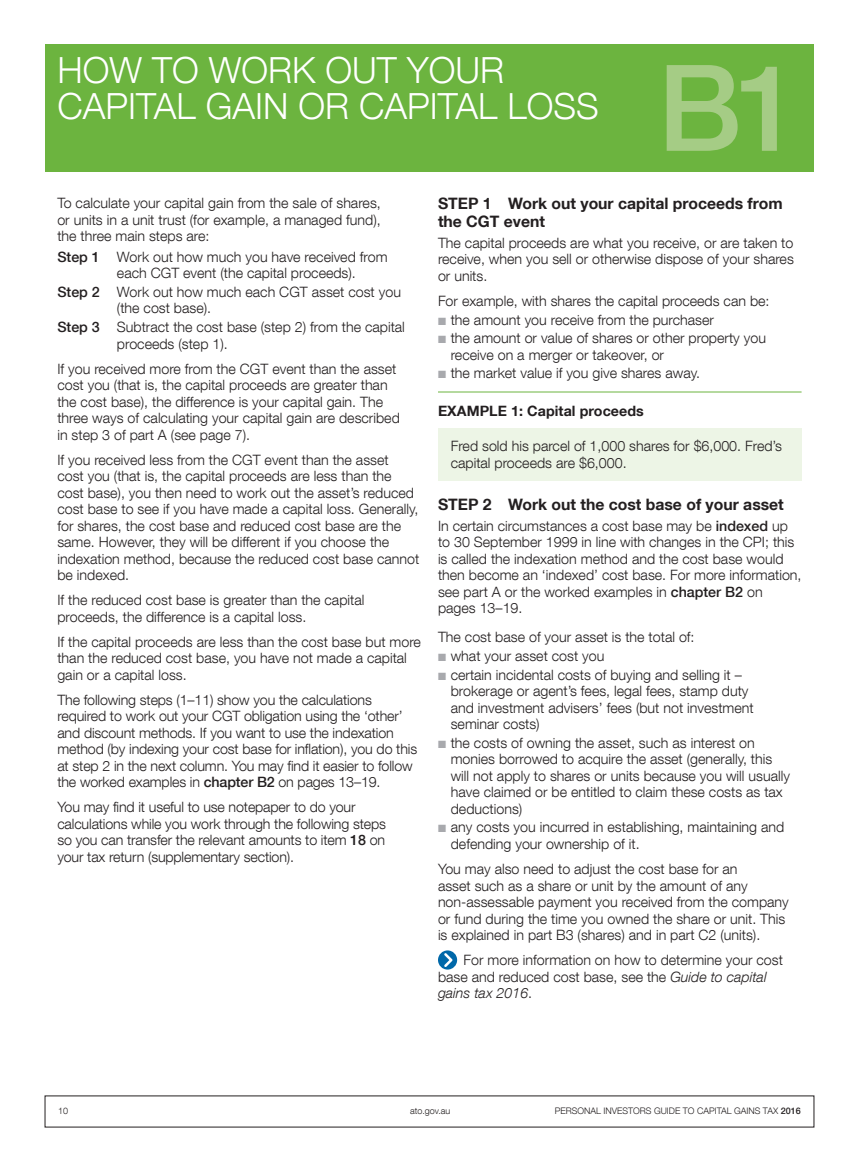
<style>
.page{position:relative;width:859px;height:1170px;background:#fff}
.page>*{position:absolute;margin:0;border:0;box-sizing:border-box;transform-origin:0 0}
.t1{font:500 120px "Helvetica Neue LT Com";color:#a5cc85}
.t2{font:300 36px/36px "Helvetica Neue LT Com";color:#fff}
.t3{font:700 15.75px/18px "Helvetica Neue LT Com";color:#231f20}
.t4{font:300 14.25px/16.5px "Helvetica Neue LT Com";color:#231f20}
.t5{font:700 14.25px "Helvetica Neue LT Com";letter-spacing:.005em;color:#231f20}
.t6{font:300 9px "Helvetica Neue LT Com";color:#231f20}
.s1{font-weight:500}
.s2{color:#a8a9ad}
.s3{font-style:italic}
</style>
<div class="page">
<div style="left:45px;top:45px;width:769px;height:127px;background:#6cb43f"></div>
<div style="left:438px;top:428px;width:363px;height:52px;background:#edf5e6"></div>
<hr style="left:438px;top:391px;width:363px;height:1px;background:#6cb43f">
<svg style="left:438px;top:950px;width:19px;height:19px"></svg>
<h2 class="t2" style="left:57px;top:52px;width:543px">HOW TO WORK OUT YOUR<br>CAPITAL GAIN OR CAPITAL LOSS</h2>
<h1 class="t1" style="left:657px;top:36px;width:145px">B1</h1>
<p class="t4" style="left:57px;top:194px;width:325px;text-align:justify">To calculate your capital gain from the sale of shares, or units in a unit trust (for example, a managed fund), the three main steps are:</p>
<p class="t4" style="left:117px;top:248px;width:272px;text-indent:-60px"><span class="s1">Step 1</span> Work out how much you have received from each CGT event (the capital proceeds).</p>
<p class="t4" style="left:117px;top:283px;width:286px;text-indent:-60px"><span class="s1">Step 2</span> Work out how much each CGT asset cost you (the cost base).</p>
<p class="t4" style="left:117px;top:318px;width:289px;text-indent:-60px"><span class="s1">Step 3</span> Subtract the cost base (step 2) from the capital proceeds (step 1).</p>
<p class="t4" style="left:57px;top:360px;width:344px">If you received more from the CGT event than the asset cost you (that is, the capital proceeds are greater than the cost base), the difference is your capital gain. The three ways of calculating your capital gain are described in step 3 of part A (see page 7).</p>
<p class="t4" style="left:57px;top:451px;width:363px">If you received less from the CGT event than the asset<br>cost you (that is, the capital proceeds are less than the cost base), you then need to work out the asset’s reduced cost base to see if you have made a capital loss. Generally, for shares, the cost base and reduced cost base are the same. However, they will be different if you choose the indexation method, because the reduced cost base cannot be indexed.</p>
<p class="t4" style="left:57px;top:591px;width:309px">If the reduced cost base is greater than the capital proceeds, the difference is a capital loss.</p>
<p class="t4" style="left:57px;top:633px;width:365px">If the capital proceeds are less than the cost base but more than the reduced cost base, you have not made a capital gain or a capital loss.</p>
<p class="t4" style="left:57px;top:691px;width:361px">The following steps (1–11) show you the calculations required to work out your CGT obligation using the ‘other’ and discount methods. If you want to use the indexation method (by indexing your cost base for inflation), you do this at step 2 in the next column. You may find it easier to follow the worked examples in <span class="s1">chapter B2</span> on pages 13–19.</p>
<p class="t4" style="left:57px;top:798px;width:330px">You may find it useful to use notepaper to do your calculations while you work through the following steps so you can transfer the relevant amounts to item <span class="s1">18</span> on your tax return (supplementary section).</p>
<p class="t3" style="left:438px;top:194px;width:346px">STEP 1 Work out your capital proceeds from the CGT event</p>
<p class="t4" style="left:438px;top:234px;width:357px;text-align:justify">The capital proceeds are what you receive, or are taken to receive, when you sell or otherwise dispose of your shares or units.</p>
<p class="t4" style="left:438px;top:292px;width:333px">For example, with shares the capital proceeds can be:</p>
<p class="t4" style="left:438px;top:311px;width:277px"><span class="s2">■</span> the amount you receive from the purchaser</p>
<p class="t4" style="left:451px;top:329px;width:317px;text-indent:-13px"><span class="s2">■</span> the amount or value of shares or other property you receive on a merger or takeover, or</p>
<p class="t4" style="left:438px;top:364px;width:263px"><span class="s2">■</span> the market value if you give shares away.</p>
<p class="t5" style="left:438px;top:401px;width:207px">EXAMPLE 1: Capital proceeds</p>
<p class="t4" style="left:451px;top:438px;width:333px">Fred sold his parcel of 1,000 shares for $6,000. Fred’s capital proceeds are $6,000.</p>
<p class="t3" style="left:438px;top:494px;width:347px">STEP 2 Work out the cost base of your asset</p>
<p class="t4" style="left:438px;top:517px;width:365px">In certain circumstances a cost base may be <span class="s1">indexed</span> up to 30 September 1999 in line with changes in the CPI; this is called the indexation method and the cost base would then become an ‘indexed’ cost base. For more information, see part A or the worked examples in <span class="s1">chapter B2</span> on pages 13–19.</p>
<p class="t4" style="left:438px;top:628px;width:258px">The cost base of your asset is the total of:</p>
<p class="t4" style="left:438px;top:647px;width:168px"><span class="s2">■</span> what your asset cost you</p>
<p class="t4" style="left:451px;top:666px;width:304px;text-indent:-13px"><span class="s2">■</span> certain incidental costs of buying and selling it – brokerage or agent’s fees, legal fees, stamp duty and investment advisers’ fees (but not investment seminar costs)</p>
<p class="t4" style="left:451px;top:734px;width:341px;text-indent:-13px"><span class="s2">■</span> the costs of owning the asset, such as interest on monies borrowed to acquire the asset (generally, this will not apply to shares or units because you will usually have claimed or be entitled to claim these costs as tax deductions)</p>
<p class="t4" style="left:451px;top:818px;width:335px;text-indent:-13px"><span class="s2">■</span> any costs you incurred in establishing, maintaining and defending your ownership of it.</p>
<p class="t4" style="left:438px;top:860px;width:352px">You may also need to adjust the cost base for an<br>asset such as a share or unit by the amount of any non-assessable payment you received from the company or fund during the time you owned the share or unit. This is explained in part B3 (shares) and in part C2 (units).</p>
<p class="t4" style="left:438px;top:951px;width:346px;text-indent:26px">For more information on how to determine your cost base and reduced cost base, see the <span class="s3">Guide to capital gains tax 2016</span>.</p>
<p class="t6" style="left:58px;top:1104px;width:12px">10</p>
<p class="t6" style="left:410px;top:1104px;width:42px">ato.gov.au</p>
<p class="t6" style="left:555px;top:1104px;width:247px">PERSONAL INVESTORS GUIDE TO CAPITAL GAINS TAX <span class="s1">2016</span></p>
</div>
